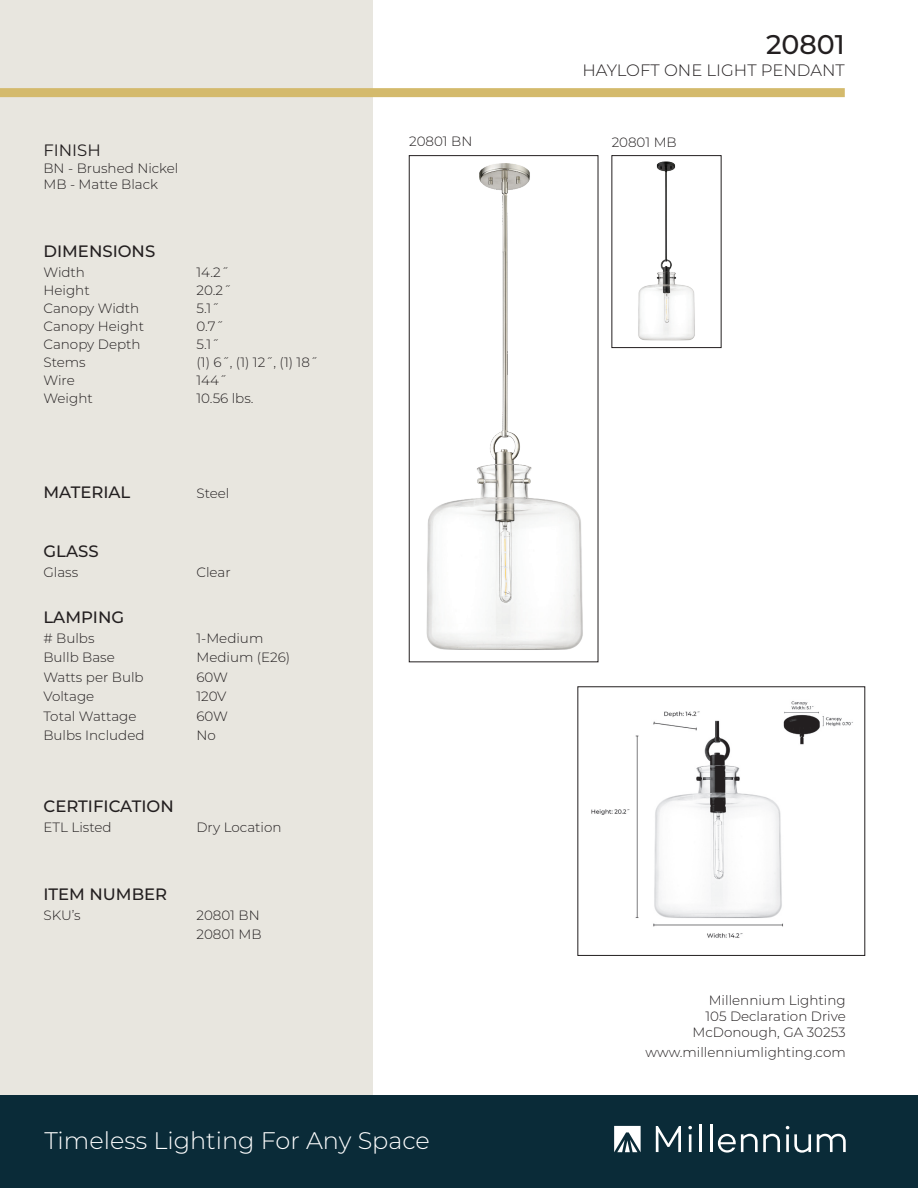
<style>
.page{position:relative;width:918px;height:1188px;background:#fff}
.page>*{position:absolute;margin:0;border:0;box-sizing:border-box;transform-origin:0 0}
.t1{font:500 27px "Montserrat";color:#231f20}
.t2{font:300 24px "Montserrat";color:#fff}
.t3{font:500 16.5px "Montserrat";color:#231f20}
.t4{font:300 16.5px "Montserrat";color:#231f20}
.t5{font:16.5px "Montserrat";color:#231f20}
.t6{font:300 13.5px "Montserrat";color:#231f20}
</style>
<div class="page">
<div style="left:0;top:0;width:373px;height:1188px;background:#e8e6df"></div>
<div style="left:0;top:1095px;width:918px;height:93px;background:#0a2b38"></div>
<div style="left:0;top:88px;width:845px;height:9px;background:#d4ba6c"></div>
<svg style="left:656px;top:1126px;width:25px;height:26px"></svg>
<svg style="left:688px;top:1126px;width:4px;height:26px"></svg>
<hr style="left:699px;top:1125px;width:3px;height:27px;background:#fff">
<hr style="left:710px;top:1125px;width:2px;height:27px;background:#fff">
<svg style="left:718px;top:1134px;width:62px;height:19px"></svg>
<svg style="left:786px;top:1126px;width:25px;height:27px"></svg>
<svg style="left:817px;top:1134px;width:29px;height:18px"></svg>
<svg style="left:614px;top:1126px;width:27px;height:26px"></svg>
<img style="left:426px;top:163px;width:157px;height:487px">
<div style="left:409px;top:155px;width:189px;height:507px;border:1px solid #231f20"></div>
<img style="left:638px;top:161px;width:57px;height:180px">
<div style="left:612px;top:155px;width:109px;height:193px;border:1px solid #231f20"></div>
<img style="left:591px;top:701px;width:262px;height:237px">
<p class="t5" style="left:43px;top:139px;width:59px">FINISH</p>
<p class="t6" style="left:43px;top:159px;width:137px">BN - Brushed Nickel</p>
<p class="t6" style="left:43px;top:175px;width:116px">MB - Matte Black</p>
<p class="t3" style="left:43px;top:240px;width:113px">DIMENSIONS</p>
<p class="t6" style="left:43px;top:263px;width:43px">Width</p>
<p class="t6" style="left:196px;top:263px;width:34px">14.2˝</p>
<p class="t6" style="left:43px;top:281px;width:48px">Height</p>
<p class="t6" style="left:196px;top:281px;width:36px">20.2˝</p>
<p class="t6" style="left:43px;top:299px;width:97px">Canopy Width</p>
<p class="t6" style="left:196px;top:299px;width:24px">5.1˝</p>
<p class="t6" style="left:43px;top:317px;width:102px">Canopy Height</p>
<p class="t6" style="left:196px;top:317px;width:29px">0.7˝</p>
<p class="t6" style="left:43px;top:335px;width:99px">Canopy Depth</p>
<p class="t6" style="left:196px;top:335px;width:24px">5.1˝</p>
<p class="t6" style="left:43px;top:353px;width:44px">Stems</p>
<p class="t6" style="left:196px;top:353px;width:123px">(1) 6˝, (1) 12˝, (1) 18˝</p>
<p class="t6" style="left:43px;top:371px;width:33px">Wire</p>
<p class="t6" style="left:196px;top:371px;width:32px">144˝</p>
<p class="t6" style="left:43px;top:389px;width:51px">Weight</p>
<p class="t6" style="left:196px;top:389px;width:59px">10.56 lbs.</p>
<p class="t3" style="left:43px;top:481px;width:88px">MATERIAL</p>
<p class="t6" style="left:196px;top:484px;width:34px">Steel</p>
<p class="t3" style="left:43px;top:540px;width:57px">GLASS</p>
<p class="t6" style="left:43px;top:563px;width:36px">Glass</p>
<p class="t6" style="left:196px;top:563px;width:36px">Clear</p>
<p class="t3" style="left:43px;top:606px;width:82px">LAMPING</p>
<p class="t6" style="left:43px;top:629px;width:53px"># Bulbs</p>
<p class="t6" style="left:196px;top:629px;width:68px">1-Medium</p>
<p class="t6" style="left:43px;top:648px;width:73px">Bullb Base</p>
<p class="t6" style="left:196px;top:648px;width:95px">Medium (E26)</p>
<p class="t6" style="left:43px;top:668px;width:102px">Watts per Bulb</p>
<p class="t6" style="left:196px;top:668px;width:33px">60W</p>
<p class="t6" style="left:43px;top:687px;width:52px">Voltage</p>
<p class="t6" style="left:196px;top:687px;width:32px">120V</p>
<p class="t6" style="left:43px;top:707px;width:95px">Total Wattage</p>
<p class="t6" style="left:196px;top:707px;width:33px">60W</p>
<p class="t6" style="left:43px;top:726px;width:103px">Bulbs Included</p>
<p class="t6" style="left:196px;top:726px;width:21px">No</p>
<p class="t3" style="left:43px;top:795px;width:132px">CERTIFICATION</p>
<p class="t6" style="left:43px;top:818px;width:70px">ETL Listed</p>
<p class="t6" style="left:196px;top:818px;width:87px">Dry Location</p>
<p class="t3" style="left:43px;top:883px;width:125px">ITEM NUMBER</p>
<p class="t6" style="left:43px;top:906px;width:39px">SKU’s</p>
<p class="t6" style="left:196px;top:906px;width:65px">20801 BN</p>
<p class="t6" style="left:196px;top:925px;width:67px">20801 MB</p>
<p class="t1" style="left:766px;top:25px;width:80px">20801</p>
<p class="t4" style="left:582px;top:59px;width:264px">HAYLOFT ONE LIGHT PENDANT</p>
<p class="t6" style="left:409px;top:132px;width:65px">20801 BN</p>
<p class="t6" style="left:612px;top:134px;width:67px">20801 MB</p>
<p class="t6" style="left:709px;top:991px;width:139px">Millennium Lighting</p>
<p class="t6" style="left:705px;top:1007px;width:142px">105 Declaration Drive</p>
<p class="t6" style="left:692px;top:1023px;width:155px">McDonough, GA 30253</p>
<p class="t6" style="left:645px;top:1043px;width:202px">www.millenniumlighting.com</p>
<p class="t2" style="left:44px;top:1124px;width:387px">Timeless Lighting For Any Space</p>
</div>
